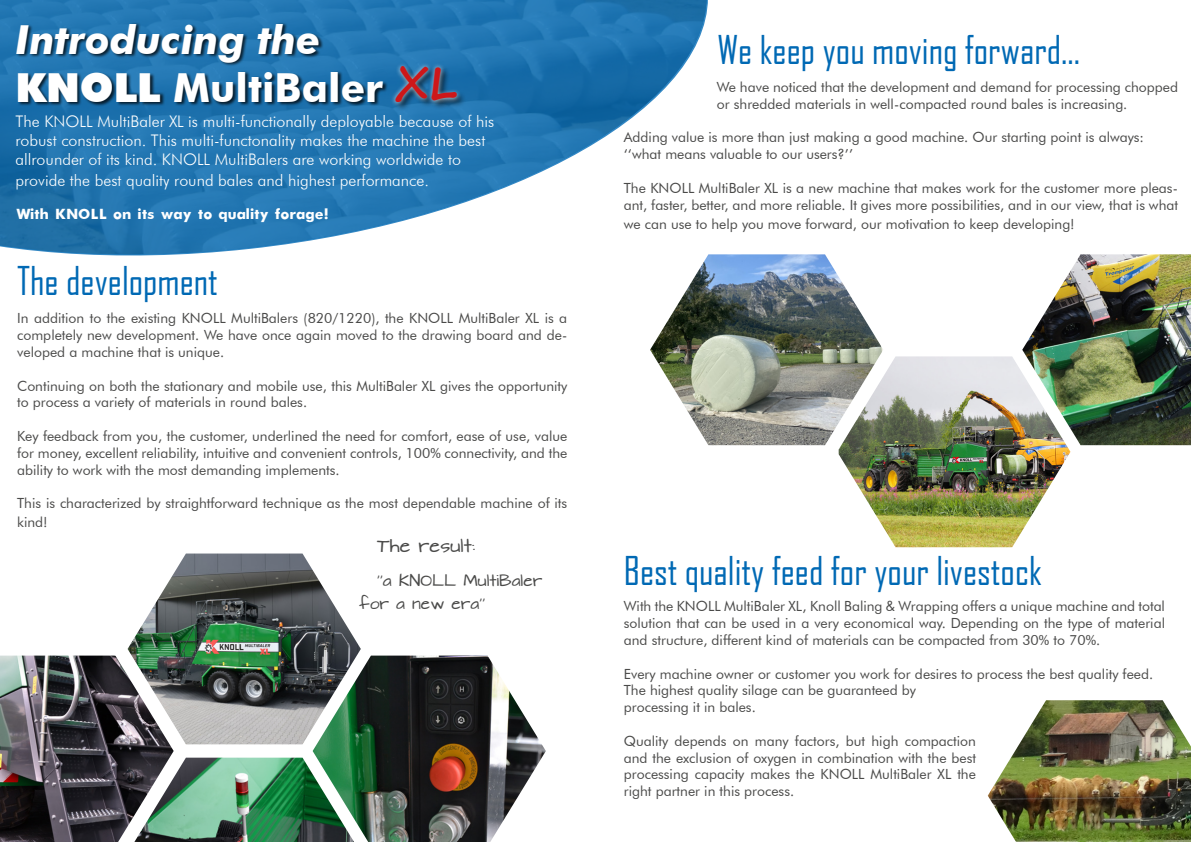
<style>
.page{position:relative;width:1191px;height:842px;background:#fff}
.page>*{position:absolute;margin:0;border:0;box-sizing:border-box;transform-origin:0 0}
.t1{font:700 45px "Segoe Print";color:#cd1719}
.t2{font:italic 700 40px/48px "Futura BT";color:#fff}
.t3{font:38px "Agency FB";color:#0069b4}
.t4{font:300 16px/19.6px "Futura BT";color:#fff}
.t5{font:700 16px "Futura";color:#fff}
.t6{font:16px "Architects Daughter";color:#4a4a49}
.t7{font:14px/16.8px "Futura BT";color:#4a4a49}
.t8{font:14px/22.8px "Architects Daughter";color:#4a4a49}
.s1{font-weight:900;font-style:normal}
.s2{font-style:normal}
</style>
<div class="page">
<img style="left:0;top:656px;width:174px;height:186px">
<img style="left:134px;top:758px;width:179px;height:84px">
<img style="left:313px;top:656px;width:233px;height:186px">
<img style="left:128px;top:553px;width:233px;height:191px">
<svg style="left:0;top:0;width:708px;height:256px;fill:#267ab6"></svg>
<div style="left:393px;top:65px;width:74px;height:47px;background:#000;opacity:.75"></div>
<div style="left:390px;top:62px;width:72px;height:45px;background:#fff;opacity:.75"></div>
<img style="left:987px;top:700px;width:204px;height:142px">
<img style="left:650px;top:254px;width:233px;height:191px">
<img style="left:838px;top:356px;width:232px;height:191px">
<img style="left:1022px;top:254px;width:169px;height:191px">
<div style="left:16px;top:23px;width:372px;height:84px;background:#000;opacity:.75"></div>
<h2 class="t2" style="left:16px;top:15px;width:369px">Introducing the<br><span class="s1">KNOLL</span> <span class="s2">MultiBaler</span></h2>
<h1 class="t1" style="left:396px;top:42px;width:63px">XL</h1>
<p class="t4" style="left:16px;top:111px;width:480px">The KNOLL MultiBaler XL is multi-functionally deployable because of his robust construction. This multi-functonality makes the machine the best allrounder of its kind. KNOLL MultiBalers are working worldwide to provide the best quality round bales and highest performance.</p>
<p class="t5" style="left:16px;top:206px;width:315px">With KNOLL on its way to quality forage!</p>
<h3 class="t3" style="left:17px;top:258px;width:202px">The development</h3>
<p class="t7" style="left:17px;top:310px;width:551px;text-align:justify">In addition to the existing KNOLL MultiBalers (820/1220), the KNOLL MultiBaler XL is a completely new development. We have once again moved to the drawing board and de&shy;veloped a machine that is unique.</p>
<p class="t7" style="left:17px;top:377px;width:551px">Continuing on both the stationary and mobile use, this MultiBaler XL gives the opportunity to process a variety of materials in round bales.</p>
<p class="t7" style="left:17px;top:427px;width:551px;text-align:justify">Key feedback from you, the customer, underlined the need for comfort, ease of use, value for money, excellent reliability, intuitive and convenient controls, 100% connectivity, and the ability to work with the most demanding implements.</p>
<p class="t7" style="left:17px;top:493px;width:551px;line-height:19.2px">This is characterized by straightforward technique as the most dependable machine of its kind!</p>
<p class="t6" style="left:377px;top:538px;width:99px">The result:</p>
<p class="t8" style="left:359px;top:570px;width:185px;text-indent:18px">‘‘a KNOLL MultiBaler for a new era’’</p>
<h3 class="t3" style="left:717px;top:26px;width:364px">We keep you moving forward...</h3>
<p class="t7" style="left:717px;top:78px;width:463px">We have noticed that the development and demand for processing chopped or shredded materials in well-compacted round bales is increasing.</p>
<p class="t7" style="left:624px;top:129px;width:522px">Adding value is more than just making a good machine. Our starting point is always: ‘‘what means valuable to our users?’’</p>
<p class="t7" style="left:624px;top:179px;width:556px">The KNOLL MultiBaler XL is a new machine that makes work for the customer more pleas&shy;ant, faster, better, and more reliable. It gives more possibilities, and in our view, that is what</p>
<p class="t7" style="left:624px;top:215px;width:452px">we can use to help you move forward, our motivation to keep developing!</p>
<h3 class="t3" style="left:624px;top:548px;width:419px">Best quality feed for your livestock</h3>
<p class="t7" style="left:624px;top:598px;width:543px;text-align:justify">With the KNOLL MultiBaler XL, Knoll Baling &amp; Wrapping offers a unique machine and total solution that can be used in a very economical way. Depending on the type of material and structure, different kind of materials can be compacted from 30% to 70%.</p>
<p class="t7" style="left:624px;top:665px;width:531px">Every machine owner or customer you work for desires to process the best quality feed.<br>The highest quality silage can be guaranteed by<br>processing it in bales.</p>
<p class="t7" style="left:624px;top:732px;width:354px;text-align:justify">Quality depends on many factors, but high compaction and the exclusion of oxygen in combination with the best processing capacity makes the KNOLL MultiBaler XL the right partner in this process.</p>
</div>
